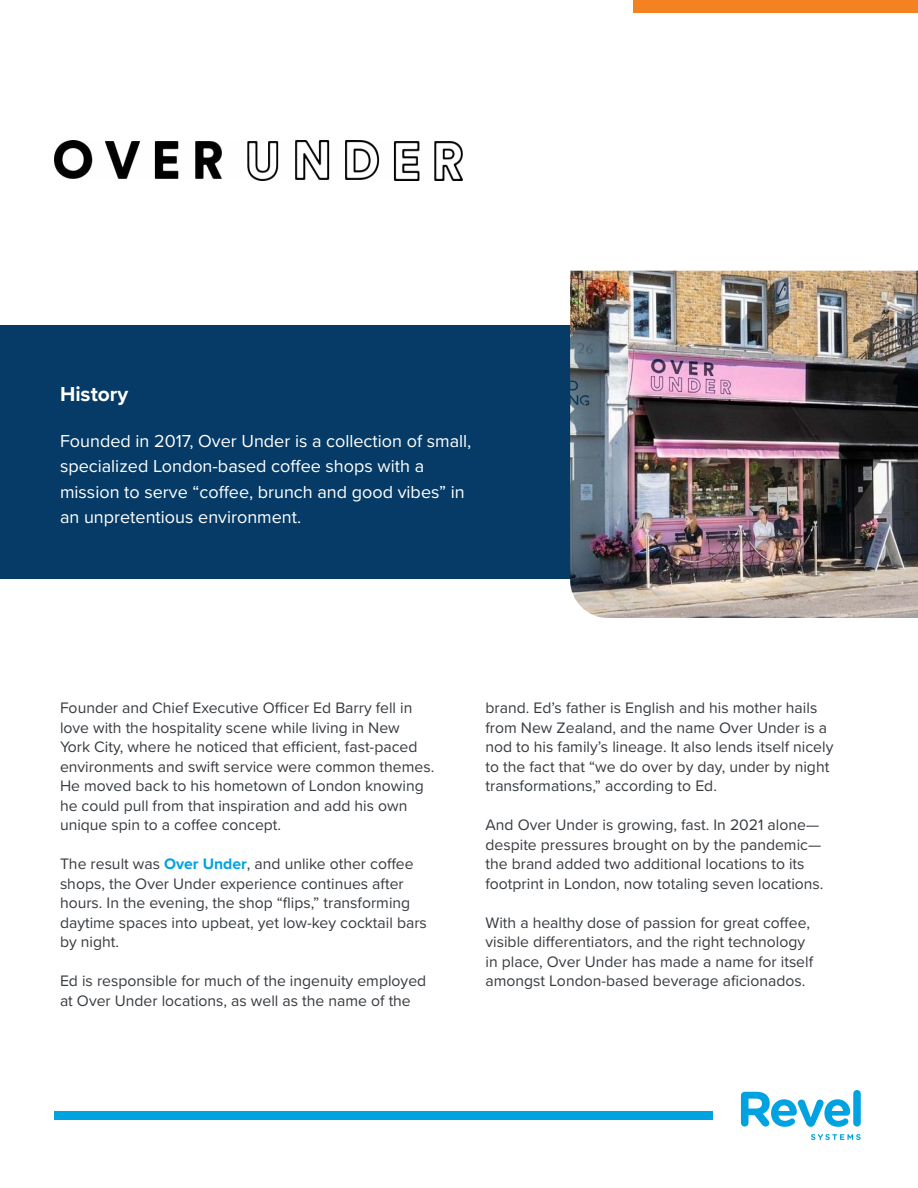
<style>
.page{position:relative;width:918px;height:1188px;background:#fff}
.page>*{position:absolute;margin:0;border:0;box-sizing:border-box;transform-origin:0 0}
.t1{font:700 21px "Proxima Nova";color:#fff}
.t2{font:18px/25.5px "Proxima Nova";color:#fff}
.t3{font:15.75px/19.5px "Proxima Nova";color:#373b40}
.s1{font-weight:700;color:#00a3e0}
</style>
<div class="page">
<div style="left:0;top:326px;width:882px;height:253px;background:#053b66"></div>
<div style="left:633px;top:0;width:285px;height:12px;background:#f58220"></div>
<svg style="left:741px;top:1090px;width:120px;height:37px"></svg>
<svg style="left:811px;top:1134px;width:50px;height:6px"></svg>
<div style="left:54px;top:1111px;width:659px;height:9px;background:#00a3e0"></div>
<img style="left:570px;top:271px;width:348px;height:347px">
<img style="left:55px;top:140px;width:407px;height:41px">
<h1 class="t1" style="left:60px;top:379px;width:70px">History</h1>
<p class="t2" style="left:60px;top:427px;width:413px">Founded in 2017, Over Under is a collection of small, specialized London-based coffee shops with a mission to serve “coffee, brunch and good vibes” in an unpretentious environment.</p>
<p class="t3" style="left:60px;top:697px;width:376px">Founder and Chief Executive Officer Ed Barry fell in love with the hospitality scene while living in New<br>York City, where he noticed that efficient, fast-paced environments and swift service were common themes.<br>He moved back to his hometown of London knowing he could pull from that inspiration and add his own unique spin to a coffee concept.</p>
<p class="t3" style="left:60px;top:853px;width:368px">The result was <span class="s1">Over Under</span>, and unlike other coffee shops, the Over Under experience continues after hours. In the evening, the shop “flips,” transforming daytime spaces into upbeat, yet low-key cocktail bars by night.</p>
<p class="t3" style="left:60px;top:970px;width:368px">Ed is responsible for much of the ingenuity employed at Over Under locations, as well as the name of the</p>
<p class="t3" style="left:486px;top:697px;width:349px">brand. Ed’s father is English and his mother hails from New Zealand, and the name Over Under is a nod to his family’s lineage. It also lends itself nicely to the fact that “we do over by day, under by night transformations,” according to Ed.</p>
<p class="t3" style="left:486px;top:814px;width:340px">And Over Under is growing, fast. In 2021 alone— despite pressures brought on by the pandemic— the brand added two additional locations to its footprint in London, now totaling seven locations.</p>
<p class="t3" style="left:486px;top:912px;width:329px">With a healthy dose of passion for great coffee, visible differentiators, and the right technology in place, Over Under has made a name for itself amongst London-based beverage aficionados.</p>
</div>
